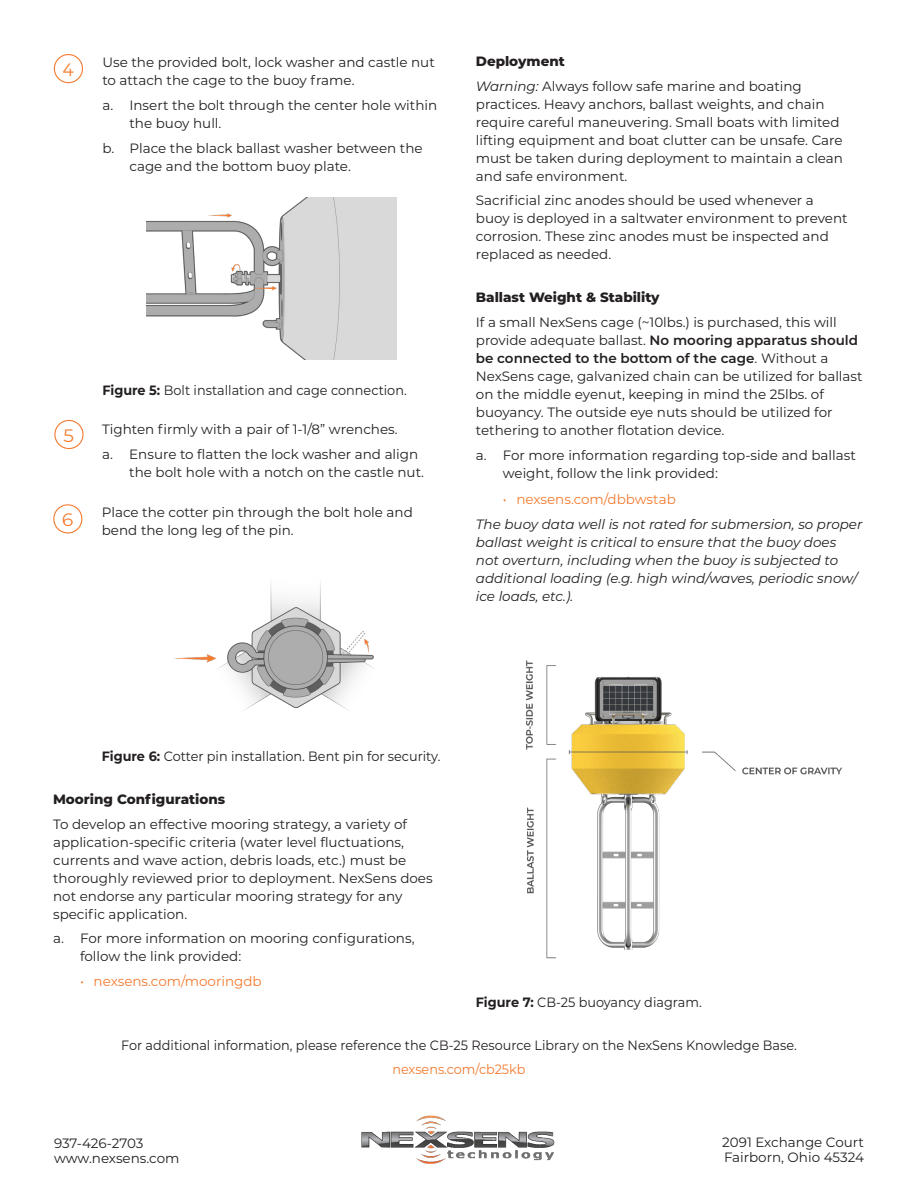
<style>
.page{position:relative;width:918px;height:1188px;background:#fff}
.page>*{position:absolute;margin:0;border:0;box-sizing:border-box;transform-origin:0 0}
.t1{font:18px "Montserrat";color:#f47b2f}
.Regular_paragraph{font:13.5px/18px "Montserrat";color:#231f20}
.Regular_paragraph-2{font:13.5px "Montserrat";color:#231f20;scale:.95 1}
.Regular_paragraph-3{font:italic 13.5px/18px "Montserrat";color:#231f20}
.Regular_paragraph-4{font:800 13.5px "Montserrat";color:#231f20}
.t2{font:13.5px "Montserrat";color:#f47b2f}
.t3{font:13.5px "Montserrat";color:#f47b2f;scale:.95 1}
.s1{font-weight:700}
.s2{font-style:italic}
.s3{font-weight:600}
</style>
<div class="page">
<img style="left:361px;top:1115px;width:194px;height:49px">
<img style="left:526px;top:660px;width:316px;height:299px">
<div style="left:53px;top:504px;width:29px;height:30px;border:1px solid #f47b2f;border-radius:50%"></div>
<img style="left:174px;top:582px;width:201px;height:129px">
<div style="left:54px;top:420px;width:30px;height:29px;border:1px solid #f47b2f;border-radius:50%"></div>
<div style="left:54px;top:54px;width:29px;height:29px;border:1px solid #f47b2f;border-radius:50%"></div>
<img style="left:146px;top:198px;width:251px;height:162px">
<p class="t1" style="left:62px;top:57px;width:14px">4</p>
<p class="Regular_paragraph" style="left:102px;top:53px;width:334px">Use the provided bolt, lock washer and castle nut to attach the cage to the buoy frame.</p>
<p class="Regular_paragraph" style="left:129px;top:96px;width:309px;text-indent:-27px">a. Insert the bolt through the center hole within the buoy hull.</p>
<p class="Regular_paragraph" style="left:129px;top:138px;width:295px;text-indent:-27px">b. Place the black ballast washer between the cage and the bottom buoy plate.</p>
<p class="Regular_paragraph-2" style="left:102px;top:381px;width:322px"><span class="s1">Figure 5:</span> Bolt installation and cage connection.</p>
<p class="t1" style="left:63px;top:423px;width:14px">5</p>
<p class="Regular_paragraph" style="left:102px;top:420px;width:297px">Tighten firmly with a pair of 1-1/8” wrenches.</p>
<p class="Regular_paragraph" style="left:129px;top:445px;width:296px;text-indent:-27px">a. Ensure to flatten the lock washer and align the bolt hole with a notch on the castle nut.</p>
<p class="t1" style="left:61px;top:507px;width:14px">6</p>
<p class="Regular_paragraph" style="left:102px;top:503px;width:313px">Place the cotter pin through the bolt hole and bend the long leg of the pin.</p>
<p class="Regular_paragraph-4" style="left:476px;top:51px;width:90px">Deployment</p>
<p class="Regular_paragraph" style="left:476px;top:76px;width:369px"><span class="s2">Warning:</span> Always follow safe marine and boating practices. Heavy anchors, ballast weights, and chain require careful maneuvering. Small boats with limited lifting equipment and boat clutter can be unsafe. Care must be taken during deployment to maintain a clean and safe environment.</p>
<p class="Regular_paragraph" style="left:476px;top:191px;width:373px">Sacrificial zinc anodes should be used whenever a buoy is deployed in a saltwater environment to prevent corrosion. These zinc anodes must be inspected and replaced as needed.</p>
<p class="Regular_paragraph-4" style="left:476px;top:287px;width:185px">Ballast Weight &amp; Stability</p>
<p class="Regular_paragraph" style="left:476px;top:313px;width:388px">If a small NexSens cage (~10lbs.) is purchased, this will provide adequate ballast. <span class="s3">No mooring apparatus should be connected to the bottom of the cage</span>. Without a NexSens cage, galvanized chain can be utilized for ballast on the middle eyenut, keeping in mind the 25lbs. of buoyancy. The outside eye nuts should be utilized for tethering to another flotation device.</p>
<p class="Regular_paragraph" style="left:503px;top:445px;width:355px;text-indent:-27px">a. For more information regarding top-side and ballast weight, follow the link provided:</p>
<p class="t2" style="left:503px;top:490px;width:174px">• nexsens.com/dbbwstab</p>
<p class="Regular_paragraph-3" style="left:476px;top:514px;width:388px">The buoy data well is not rated for submersion, so proper ballast weight is critical to ensure that the buoy does not overturn, including when the buoy is subjected to additional loading (e.g. high wind/waves, periodic snow/ ice loads, etc.).</p>
<p class="Regular_paragraph-2" style="left:102px;top:747px;width:358px"><span class="s1">Figure 6:</span> Cotter pin installation. Bent pin for security.</p>
<p class="Regular_paragraph-4" style="left:53px;top:789px;width:174px">Mooring Configurations</p>
<p class="Regular_paragraph" style="left:53px;top:814px;width:381px">To develop an effective mooring strategy, a variety of application-specific criteria (water level fluctuations, currents and wave action, debris loads, etc.) must be thoroughly reviewed prior to deployment. NexSens does not endorse any particular mooring strategy for any specific application.</p>
<p class="Regular_paragraph" style="left:80px;top:929px;width:336px;text-indent:-27px">a. For more information on mooring configurations, follow the link provided:</p>
<p class="t2" style="left:80px;top:972px;width:183px">• nexsens.com/mooringdb</p>
<p class="Regular_paragraph-2" style="left:476px;top:993px;width:239px"><span class="s1">Figure 7:</span> CB-25 buoyancy diagram.</p>
<p class="Regular_paragraph-2" style="left:121px;top:1036px;width:713px">For additional information, please reference the CB-25 Resource Library on the NexSens Knowledge Base.</p>
<p class="t3" style="left:392px;top:1060px;width:142px">nexsens.com/cb25kb</p>
<p class="Regular_paragraph" style="left:54px;top:1133px;width:91px">937-426-2703</p>
<p class="Regular_paragraph" style="left:54px;top:1148px;width:127px">www.nexsens.com</p>
<p class="Regular_paragraph" style="left:722px;top:1133px;width:143px">2091 Exchange Court</p>
<p class="Regular_paragraph" style="left:724px;top:1148px;width:141px">Fairborn, Ohio 45324</p>
</div>
